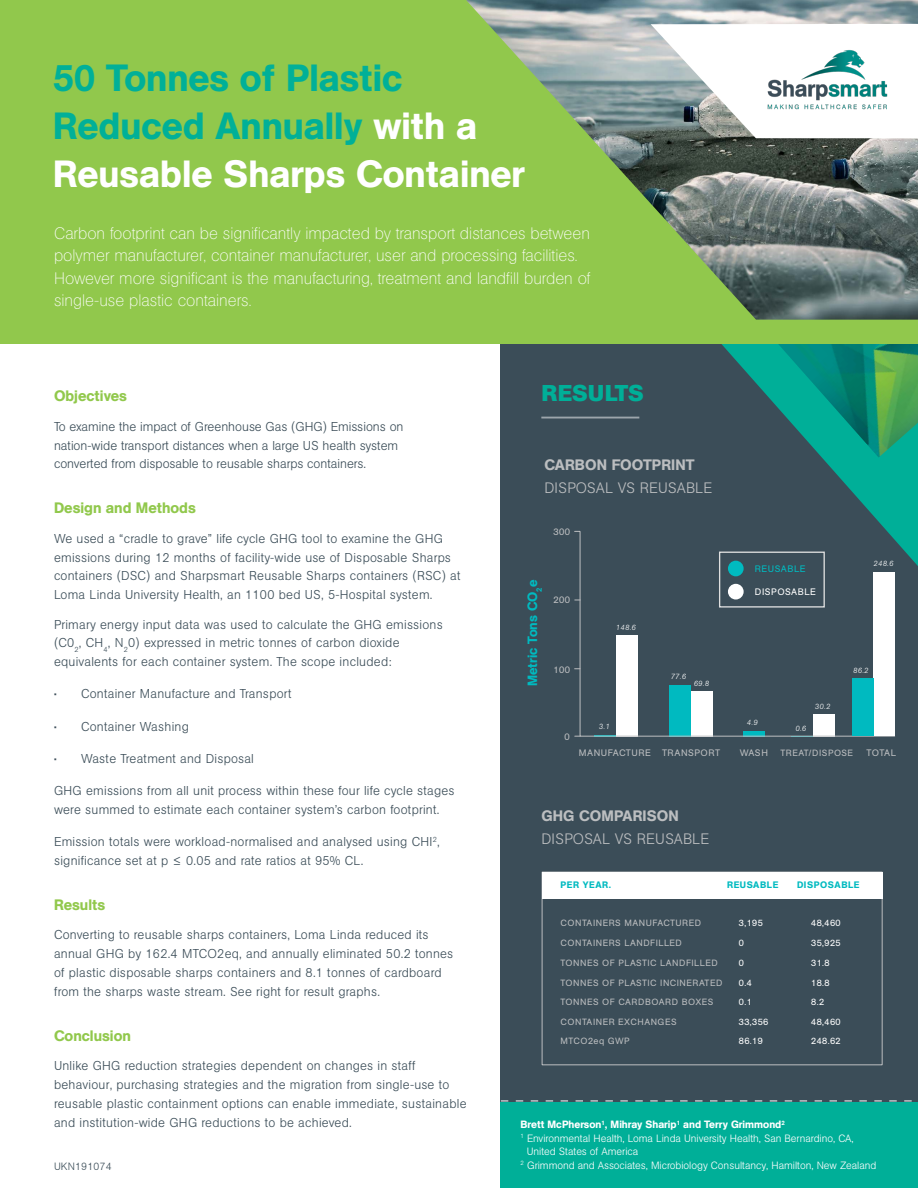
<style>
.page{position:relative;width:918px;height:1188px;background:#fff}
.page>*{position:absolute;margin:0;border:0;box-sizing:border-box;transform-origin:0 0}
.t1{font:500 37.5px/48px "AG Book Pro";color:#00b098}
.t2{font:700 22.65px "AG Book Pro";color:#00af98}
.t3{font:200 16.5px/22.5px "AG Book Pro";color:#fff}
.t4{font:500 15px "AG Book Pro";color:#91c84c}
.t5{font:300 15px "AG Book Pro";letter-spacing:.01em;color:#bcbec0}
.t6{font:500 15px "AG Book Pro";letter-spacing:.01em;color:#bcbec0}
.t7{font:500 13.35px "AG Book Pro";color:#00bac0}
.t8{font:300 12.75px/18.8px "AG Book Pro";letter-spacing:.02em;color:#3b4d58}
.t9{font:300 12.75px/18.8px "AG Book Pro";color:#3b4d58}
.t10{font:300 10.5px "AG Book Pro";color:#fff}
.t11{font:500 10.5px "AG Book Pro";color:#fff}
.t12{font:300 10.5px "AG Book Pro";letter-spacing:.02em;color:#3b4d58}
.t13{font:9.3px "AG Book Pro";letter-spacing:.05em;color:#bcbec0}
.t14{font:500 9.3px "AG Book Pro";letter-spacing:.06em;color:#00bac0}
.t15{font:9.3px "AG Book Pro";letter-spacing:.06em;color:#fff}
.t16{font:9.3px "AG Book Pro";letter-spacing:.06em;color:#00bac0}
.t17{font:9px "AG Book Pro";letter-spacing:.06em;color:#bcbec0}
.t18{font:9px "AG Book Pro";letter-spacing:.05em;color:#fff}
.t19{font:italic 300 7.5px "AG Book Pro";letter-spacing:.05em;color:#fff}
.s1{color:#fff}
</style>
<div class="page">
<div style="left:501px;top:505px;width:417px;height:683px;background:#00af98"></div>
<div style="left:501px;top:307px;width:417px;height:794px;background:#3b4d58"></div>
<svg style="left:479px;top:343px;width:439px;height:223px"></svg>
<img style="left:659px;top:343px;width:259px;height:115px">
<div style="left:0;top:0;width:918px;height:343px;background:#91c84c"></div>
<svg style="left:574px;top:531px;width:321px;height:206px"></svg>
<div style="left:719px;top:552px;width:106px;height:56px;border:1px solid #dedfdf"></div>
<div style="left:728px;top:561px;width:16px;height:15px;background:#00bac0;border-radius:50%"></div>
<div style="left:728px;top:584px;width:16px;height:16px;background:#fff;border-radius:50%"></div>
<img style="left:467px;top:0;width:451px;height:320px">
<hr style="left:541px;top:417px;width:98px;height:1px;background:#fff">
<svg style="left:651px;top:24px;width:267px;height:114px;background:#d6dada"></svg>
<svg style="left:501px;top:1101px;width:417px;height:1px"></svg>
<div style="left:873px;top:572px;width:22px;height:164px;background:#fff"></div>
<div style="left:852px;top:678px;width:21px;height:58px;background:#00bac0"></div>
<div style="left:542px;top:872px;width:341px;height:193px;border:1px solid #bcbec0"></div>
<div style="left:542px;top:872px;width:341px;height:26px;background:#fff"></div>
<img style="left:751px;top:34px;width:152px;height:91px">
<h1 class="t1" style="left:53px;top:53px;width:473px">50 Tonnes of Plastic<br>Reduced Annually <span class="s1">with a<br>Reusable Sharps Container</span></h1>
<p class="t3" style="left:54px;top:222px;width:538px">Carbon footprint can be significantly impacted by transport distances between polymer manufacturer, container manufacturer, user and processing facilities.<br>However more significant is the manufacturing, treatment and landfill burden of single-use plastic containers.</p>
<p class="t4" style="left:54px;top:386px;width:75px">Objectives</p>
<p class="t9" style="left:54px;top:417px;width:351px">To examine the impact of Greenhouse Gas (GHG) Emissions on nation-wide transport distances when a large US health system converted from disposable to reusable sharps containers.</p>
<p class="t4" style="left:54px;top:498px;width:143px">Design and Methods</p>
<p class="t8" style="left:54px;top:529px;width:408px">We used a “cradle to grave” life cycle GHG tool to examine the GHG emissions during 12 months of facility-wide use of Disposable Sharps containers (DSC) and Sharpsmart Reusable Sharps containers (RSC) at Loma Linda University Health, an 1100 bed US, 5-Hospital system.</p>
<p class="t8" style="left:54px;top:615px;width:390px">Primary energy input data was used to calculate the GHG emissions (C0<sub>2</sub>, CH<sub>4</sub>, N<sub>2</sub>0) expressed in metric tonnes of carbon dioxide equivalents for each container system. The scope included:</p>
<p class="t8" style="left:54px;top:684px;width:239px">• Container Manufacture and Transport</p>
<p class="t8" style="left:54px;top:717px;width:136px">• Container Washing</p>
<p class="t8" style="left:54px;top:749px;width:201px">• Waste Treatment and Disposal</p>
<p class="t8" style="left:54px;top:781px;width:402px">GHG emissions from all unit process within these four life cycle stages were summed to estimate each container system’s carbon footprint.</p>
<p class="t8" style="left:54px;top:832px;width:387px">Emission totals were workload-normalised and analysed using CHI<sup>2</sup>, significance set at p ≤ 0.05 and rate ratios at 95% CL.</p>
<p class="t4" style="left:54px;top:895px;width:53px">Results</p>
<p class="t8" style="left:54px;top:925px;width:401px">Converting to reusable sharps containers, Loma Linda reduced its annual GHG by 162.4 MTCO2eq, and annually eliminated 50.2 tonnes of plastic disposable sharps containers and 8.1 tonnes of cardboard from the sharps waste stream. See right for result graphs.</p>
<p class="t4" style="left:54px;top:1026px;width:78px">Conclusion</p>
<p class="t8" style="left:54px;top:1056px;width:414px">Unlike GHG reduction strategies dependent on changes in staff behaviour, purchasing strategies and the migration from single-use to reusable plastic containment options can enable immediate, sustainable and institution-wide GHG reductions to be achieved.</p>
<p class="t12" style="left:54px;top:1160px;width:59px">UKN191074</p>
<h2 class="t2" style="left:541px;top:378px;width:104px">RESULTS</h2>
<p class="t6" style="left:544px;top:455px;width:152px">CARBON FOOTPRINT</p>
<p class="t5" style="left:544px;top:478px;width:169px">DISPOSAL VS REUSABLE</p>
<p class="t7" style="left:524px;top:686px;width:108px;rotate:-90deg">Metric Tons CO<sub>2</sub>e</p>
<p class="t13" style="left:553px;top:525px;width:18px">300</p>
<p class="t13" style="left:553px;top:594px;width:18px">200</p>
<p class="t19" style="left:616px;top:622px;width:21px">148.6</p>
<p class="t16" style="left:755px;top:563px;width:52px">REUSABLE</p>
<p class="t15" style="left:755px;top:586px;width:62px">DISPOSABLE</p>
<p class="t19" style="left:874px;top:559px;width:21px">248.6</p>
<p class="t13" style="left:553px;top:663px;width:18px">100</p>
<p class="t19" style="left:671px;top:672px;width:17px">77.6</p>
<p class="t19" style="left:694px;top:679px;width:17px">69.8</p>
<p class="t13" style="left:565px;top:731px;width:7px">0</p>
<p class="t19" style="left:599px;top:722px;width:12px">3.1</p>
<p class="t19" style="left:747px;top:718px;width:12px">4.9</p>
<p class="t13" style="left:579px;top:747px;width:143px">MANUFACTURE TRANSPORT</p>
<p class="t13" style="left:740px;top:747px;width:30px">WASH</p>
<p class="t19" style="left:795px;top:723px;width:12px">0.6</p>
<p class="t19" style="left:815px;top:701px;width:17px">30.2</p>
<p class="t19" style="left:853px;top:665px;width:17px">86.2</p>
<p class="t17" style="left:780px;top:747px;width:74px">TREAT/DISPOSE</p>
<p class="t13" style="left:867px;top:747px;width:31px">TOTAL</p>
<p class="t6" style="left:541px;top:806px;width:139px">GHG COMPARISON</p>
<p class="t5" style="left:541px;top:829px;width:169px">DISPOSAL VS REUSABLE</p>
<p class="t14" style="left:561px;top:879px;width:52px">PER YEAR.</p>
<p class="t14" style="left:727px;top:879px;width:53px">REUSABLE</p>
<p class="t14" style="left:797px;top:879px;width:64px">DISPOSABLE</p>
<p class="t17" style="left:561px;top:917px;width:142px">CONTAINERS MANUFACTURED</p>
<p class="t18" style="left:739px;top:917px;width:25px">3,195</p>
<p class="t18" style="left:811px;top:917px;width:31px">48,460</p>
<p class="t17" style="left:561px;top:937px;width:123px">CONTAINERS LANDFILLED</p>
<p class="t18" style="left:739px;top:937px;width:7px">0</p>
<p class="t18" style="left:811px;top:937px;width:31px">35,925</p>
<p class="t17" style="left:561px;top:957px;width:159px">TONNES OF PLASTIC LANDFILLED</p>
<p class="t18" style="left:739px;top:957px;width:7px">0</p>
<p class="t18" style="left:811px;top:957px;width:20px">31.8</p>
<p class="t17" style="left:561px;top:977px;width:163px">TONNES OF PLASTIC INCINERATED</p>
<p class="t18" style="left:739px;top:977px;width:14px">0.4</p>
<p class="t18" style="left:811px;top:977px;width:20px">18.8</p>
<p class="t17" style="left:561px;top:996px;width:154px">TONNES OF CARDBOARD BOXES</p>
<p class="t18" style="left:739px;top:996px;width:14px">0.1</p>
<p class="t18" style="left:811px;top:996px;width:14px">8.2</p>
<p class="t17" style="left:561px;top:1016px;width:118px">CONTAINER EXCHANGES</p>
<p class="t18" style="left:739px;top:1016px;width:31px">33,356</p>
<p class="t18" style="left:811px;top:1016px;width:31px">48,460</p>
<p class="t17" style="left:561px;top:1035px;width:71px">MTCO2eq GWP</p>
<p class="t18" style="left:739px;top:1035px;width:25px">86.19</p>
<p class="t18" style="left:811px;top:1035px;width:31px">248.62</p>
<p class="t11" style="left:521px;top:1118px;width:266px">Brett McPherson<sup>1</sup>, Mihray Sharip<sup>1</sup> and Terry Grimmond<sup>2</sup></p>
<p class="t10" style="left:521px;top:1131px;width:335px"><sup>1</sup> Environmental Health, Loma Linda University Health, San Bernardino, CA,</p>
<p class="t10" style="left:527px;top:1145px;width:113px">United States of America</p>
<p class="t10" style="left:521px;top:1158px;width:357px"><sup>2</sup> Grimmond and Associates, Microbiology Consultancy, Hamilton, New Zealand</p>
</div>
